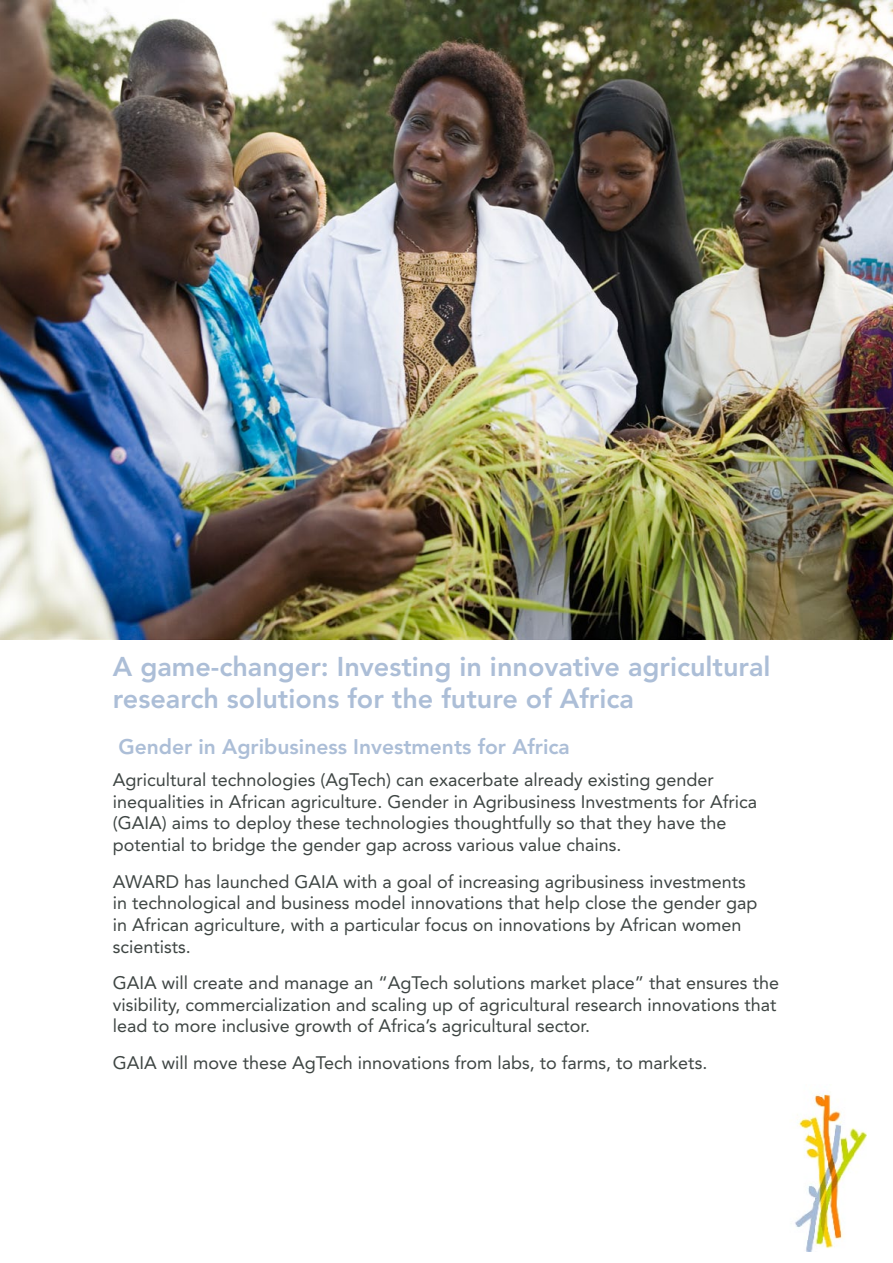
<style>
.page{position:relative;width:893px;height:1263px;background:#fff}
.page>*{position:absolute;margin:0;border:0;box-sizing:border-box;transform-origin:0 0}
.t1{font:800 27px/32.1px "Avenir LT Std";color:#acbed7}
.t2{font:800 21px "Avenir LT Std";color:#acbed7}
.t3{font:18px/21.6px "Avenir LT Std";color:#3e4543}
</style>
<div class="page">
<img style="left:795px;top:1094px;width:71px;height:157px">
<img style="left:0;top:0;width:893px;height:639px">
<h1 class="t1" style="left:113px;top:651px;width:659px">A game-changer: Investing in innovative agricultural research solutions for the future of Africa</h1>
<p class="t2" style="left:118px;top:734px;width:453px">Gender in Agribusiness Investments for Africa</p>
<p class="t3" style="left:113px;top:769px;width:646px">Agricultural technologies (AgTech) can exacerbate already existing gender inequalities in African agriculture. Gender in Agribusiness Investments for Africa (GAIA) aims to deploy these technologies thoughtfully so that they have the potential to bridge the gender gap across various value chains.</p>
<p class="t3" style="left:113px;top:871px;width:646px">AWARD has launched GAIA with a goal of increasing agribusiness investments in technological and business model innovations that help close the gender gap in African agriculture, with a particular focus on innovations by African women scientists.</p>
<p class="t3" style="left:113px;top:972px;width:668px">GAIA will create and manage an “AgTech solutions market place” that ensures the visibility, commercialization and scaling up of agricultural research innovations that lead to more inclusive growth of Africa’s agricultural sector.</p>
<p class="t3" style="left:113px;top:1052px;width:596px">GAIA will move these AgTech innovations from labs, to farms, to markets.</p>
</div>
